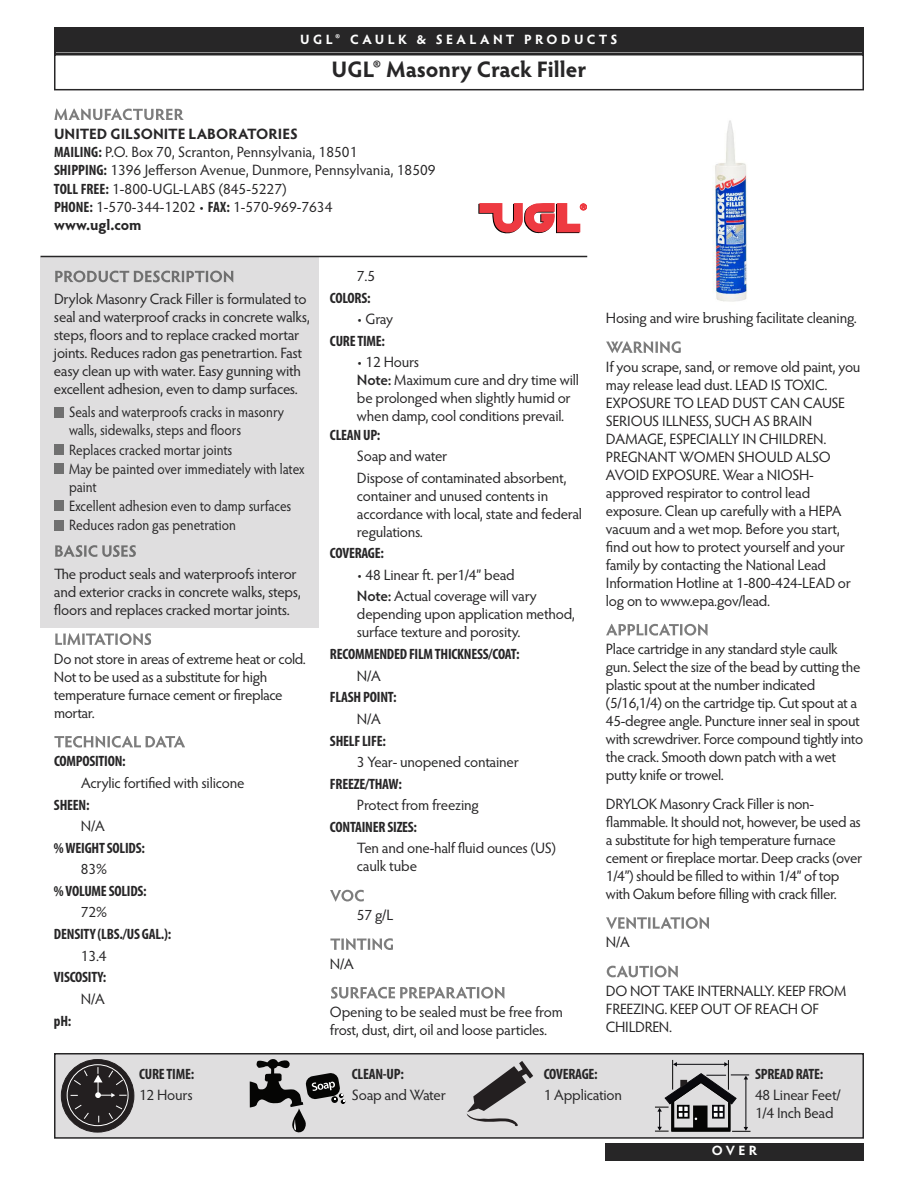
<style>
.page{position:relative;width:918px;height:1188px;background:#fff}
.page>*{position:absolute;margin:0;border:0;box-sizing:border-box;transform-origin:0 0}
.t1{font:700 22.5px "Hypatia Sans Pro";color:#272627}
.t2{font:15px/18px "Hypatia Sans Pro";letter-spacing:-.02em;color:#272627}
.t3{font:700 condensed 15px "Myriad Pro";letter-spacing:-.015em;color:#272627}
.t4{font:15px/18.1px "Hypatia Sans Pro";color:#272627}
.t5{font:15px/18.9px "Hypatia Sans Pro";letter-spacing:-.02em;color:#272627;scale:.9 1}
.t6{font:700 13.5px "Hypatia Sans Pro";letter-spacing:.25em;color:#fff}
.t7{font:8.7px "Helvetica";color:#ee3a41}
.s1{font-weight:700}
.s2{font-family:"Myriad Pro";font-weight:700;font-stretch:condensed}
.s3{font-weight:600}
</style>
<div class="page">
<div style="left:40px;top:257px;width:279px;height:371px;background:#dfdedf"></div>
<div style="left:54px;top:54px;width:810px;height:36px;border:2px solid #272627"></div>
<svg style="left:55px;top:271px;width:139px;height:11px"></svg>
<div style="left:54px;top:407px;width:10px;height:10px;background:#707070"></div>
<div style="left:54px;top:444px;width:10px;height:11px;background:#707070"></div>
<div style="left:54px;top:464px;width:10px;height:10px;background:#707070"></div>
<div style="left:54px;top:501px;width:10px;height:10px;background:#707070"></div>
<div style="left:54px;top:520px;width:10px;height:10px;background:#707070"></div>
<svg style="left:55px;top:545px;width:81px;height:12px"></svg>
<svg style="left:55px;top:633px;width:96px;height:12px"></svg>
<svg style="left:54px;top:736px;width:131px;height:12px"></svg>
<svg style="left:330px;top:890px;width:34px;height:12px"></svg>
<svg style="left:330px;top:938px;width:63px;height:12px"></svg>
<svg style="left:331px;top:987px;width:125px;height:12px"></svg>
<svg style="left:606px;top:341px;width:75px;height:12px"></svg>
<svg style="left:606px;top:624px;width:102px;height:12px"></svg>
<svg style="left:606px;top:917px;width:103px;height:12px"></svg>
<svg style="left:607px;top:966px;width:71px;height:11px"></svg>
<svg style="left:478px;top:203px;width:102px;height:31px"></svg>
<svg style="left:54px;top:109px;width:130px;height:11px"></svg>
<hr style="left:40px;top:256px;width:547px;height:1px;background:#272627">
<img style="left:712px;top:120px;width:36px;height:182px">
<div style="left:56px;top:28px;width:807px;height:24px;background:#272627"></div>
<div style="left:54px;top:27px;width:810px;height:27px;border:2px solid #272627"></div>
<div style="left:605px;top:1144px;width:259px;height:17px;background:#272627"></div>
<div style="left:55px;top:1054px;width:808px;height:84px;background:#dfdedf"></div>
<div style="left:54px;top:1053px;width:810px;height:86px;border:2px solid #272627"></div>
<div style="left:61px;top:1060px;width:73px;height:72px;background:#231f20;border-radius:50%"></div>
<div style="left:61px;top:1059px;width:73px;height:74px;border:1px solid #231f20;border-radius:50%"></div>
<div style="left:67px;top:1064px;width:62px;height:62px;border:1px solid #fff;border-radius:50%"></div>
<svg style="left:73px;top:1069px;width:15px;height:16px"></svg>
<svg style="left:74px;top:1104px;width:15px;height:16px"></svg>
<svg style="left:108px;top:1105px;width:15px;height:15px"></svg>
<svg style="left:94px;top:1067px;width:33px;height:31px"></svg>
<svg style="left:250px;top:1059px;width:95px;height:74px"></svg>
<svg style="left:467px;top:1061px;width:66px;height:66px"></svg>
<hr style="left:672px;top:1060px;width:1px;height:30px;background:#050504">
<hr style="left:728px;top:1060px;width:1px;height:30px;background:#050504">
<hr style="left:676px;top:1064px;width:49px;height:1px;background:#09090d">
<svg style="left:724px;top:1062px;width:4px;height:5px"></svg>
<svg style="left:673px;top:1062px;width:4px;height:5px"></svg>
<svg style="left:655px;top:1073px;width:96px;height:59px"></svg>
<p class="t6" style="left:300px;top:34px;width:319px">UGL® CAULK &amp; SEALANT PRODUCTS</p>
<h1 class="t1" style="left:332px;top:61px;width:256px">UGL® Masonry Crack Filler</h1>
<p class="t4" style="left:54px;top:126px;width:383px"><span class="s1">UNITED GILSONITE LABORATORIES<br></span><span class="s2">MAILING:</span> P.O. Box 70, Scranton, Pennsylvania, 18501<br><span class="s2">SHIPPING:</span> 1396 Jefferson Avenue, Dunmore, Pennsylvania, 18509<br><span class="s2">TOLL FREE:</span> 1-800-UGL-LABS (845-5227)<br><span class="s2">PHONE:</span> 1-570-344-1202 • <span class="s2">FAX:</span> 1-570-969-7634<br><span class="s1">www.ugl.com</span></p>
<p class="t7" style="left:580px;top:203px;width:8px">®</p>
<p class="t2" style="left:54px;top:292px;width:257px">Drylok Masonry Crack Filler is formulated to seal and waterproof cracks in concrete walks, steps, floors and to replace cracked mortar joints. Reduces radon gas penetrartion. Fast easy clean up with water. Easy gunning with excellent adhesion, even to damp surfaces.</p>
<p class="t5" style="left:69px;top:404px;width:263px">Seals and waterproofs cracks in masonry walls, sidewalks, steps and floors<br>Replaces cracked mortar joints<br>May be painted over immediately with latex paint<br>Excellent adhesion even to damp surfaces<br>Reduces radon gas penetration</p>
<p class="t2" style="left:54px;top:566px;width:248px">The product seals and waterproofs interor and exterior cracks in concrete walks, steps, floors and replaces cracked mortar joints.</p>
<p class="t2" style="left:54px;top:651px;width:253px">Do not store in areas of extreme heat or cold.<br>Not to be used as a substitute for high temperature furnace cement or fireplace mortar.</p>
<p class="t3" style="left:54px;top:756px;width:73px">COMPOSITION:</p>
<p class="t2" style="left:81px;top:775px;width:165px">Acrylic fortified with silicone</p>
<p class="t3" style="left:54px;top:799px;width:37px">SHEEN:</p>
<p class="t2" style="left:81px;top:818px;width:25px">N/A</p>
<p class="t3" style="left:54px;top:842px;width:92px">%WEIGHTSOLIDS:</p>
<p class="t2" style="left:81px;top:862px;width:28px">83%</p>
<p class="t3" style="left:54px;top:886px;width:94px">%VOLUMESOLIDS:</p>
<p class="t2" style="left:81px;top:905px;width:28px">72%</p>
<p class="t3" style="left:54px;top:929px;width:119px">DENSITY (LBS./US GAL.):</p>
<p class="t2" style="left:81px;top:948px;width:27px">13.4</p>
<p class="t3" style="left:54px;top:972px;width:54px">VISCOSITY:</p>
<p class="t2" style="left:81px;top:991px;width:25px">N/A</p>
<p class="t3" style="left:54px;top:1015px;width:19px">pH:</p>
<p class="t2" style="left:357px;top:268px;width:20px">7.5</p>
<p class="t3" style="left:330px;top:293px;width:42px">COLORS:</p>
<p class="t2" style="left:357px;top:312px;width:38px">• Gray</p>
<p class="t3" style="left:330px;top:336px;width:57px">CURETIME:</p>
<p class="t2" style="left:357px;top:355px;width:224px">• 12 Hours<br><span class="s3">Note:</span> Maximum cure and dry time will be prolonged when slightly humid or when damp, cool conditions prevail.</p>
<p class="t3" style="left:330px;top:429px;width:52px">CLEANUP:</p>
<p class="t2" style="left:357px;top:447px;width:211px;line-height:21.6px">Soap and water<br>Dispose of contaminated absorbent,</p>
<p class="t2" style="left:357px;top:488px;width:227px">container and unused contents in accordance with local, state and federal regulations.</p>
<p class="t3" style="left:330px;top:548px;width:56px">COVERAGE:</p>
<p class="t2" style="left:357px;top:565px;width:181px;line-height:21.6px">• 48 Linear ft. per1/4” bead<br><span class="s3">Note:</span> Actual coverage will vary</p>
<p class="t2" style="left:357px;top:607px;width:219px">depending upon application method, surface texture and porosity.</p>
<p class="t3" style="left:330px;top:649px;width:191px">RECOMMENDED FILMTHICKNESS/COAT:</p>
<p class="t2" style="left:357px;top:668px;width:25px">N/A</p>
<p class="t3" style="left:330px;top:692px;width:68px">FLASH POINT:</p>
<p class="t2" style="left:357px;top:711px;width:25px">N/A</p>
<p class="t3" style="left:330px;top:735px;width:57px">SHELFLIFE:</p>
<p class="t2" style="left:357px;top:754px;width:163px">3 Year- unopened container</p>
<p class="t3" style="left:330px;top:779px;width:73px">FREEZE/THAW:</p>
<p class="t2" style="left:357px;top:798px;width:123px">Protect from freezing</p>
<p class="t3" style="left:330px;top:822px;width:89px">CONTAINER SIZES:</p>
<p class="t2" style="left:357px;top:841px;width:201px">Ten and one-half fluid ounces (US) caulk tube</p>
<p class="t2" style="left:357px;top:907px;width:38px">57 g/L</p>
<p class="t2" style="left:330px;top:956px;width:25px">N/A</p>
<p class="t2" style="left:330px;top:1004px;width:234px">Opening to be sealed must be free from frost, dust, dirt, oil and loose particles.</p>
<p class="t2" style="left:606px;top:310px;width:252px">Hosing and wire brushing facilitate cleaning.</p>
<p class="t2" style="left:606px;top:359px;width:256px">If you scrape, sand, or remove old paint, you may release lead dust. LEAD IS TOXIC.<br>EXPOSURE TO LEAD DUST CAN CAUSE SERIOUS ILLNESS, SUCH AS BRAIN DAMAGE, ESPECIALLY IN CHILDREN.<br>PREGNANT WOMEN SHOULD ALSO AVOID EXPOSURE. Wear a NIOSH&shy;approved respirator to control lead exposure. Clean up carefully with a HEPA vacuum and a wet mop. Before you start, find out how to protect yourself and your family by contacting the National Lead Information Hotline at 1-800-424-LEAD or log on to www.epa.gov/lead.</p>
<p class="t2" style="left:606px;top:641px;width:259px">Place cartridge in any standard style caulk gun. Select the size of the bead by cutting the plastic spout at the number indicated (5/16,1/4) on the cartridge tip. Cut spout at a 45-degree angle. Puncture inner seal in spout with screwdriver. Force compound tightly into the crack. Smooth down patch with a wet putty knife or trowel.</p>
<p class="t2" style="left:606px;top:796px;width:258px">DRYLOK Masonry Crack Filler is non&shy;flammable. It should not, however, be used as a substitute for high temperature furnace cement or fireplace mortar. Deep cracks (over 1/4”) should be filled to within 1/4” of top with Oakum before filling with crack filler.</p>
<p class="t2" style="left:606px;top:935px;width:25px">N/A</p>
<p class="t2" style="left:606px;top:983px;width:242px">DO NOT TAKE INTERNALLY. KEEP FROM<br>FREEZING. KEEP OUT OF REACH OF<br>CHILDREN.</p>
<p class="t3" style="left:139px;top:1068px;width:57px">CURETIME:</p>
<p class="t2" style="left:139px;top:1087px;width:55px">12 Hours</p>
<p class="t3" style="left:352px;top:1068px;width:53px">CLEAN-UP:</p>
<p class="t2" style="left:352px;top:1087px;width:96px">Soap and Water</p>
<p class="t3" style="left:544px;top:1068px;width:56px">COVERAGE:</p>
<p class="t2" style="left:544px;top:1087px;width:80px">1 Application</p>
<p class="t3" style="left:755px;top:1068px;width:70px">SPREAD RATE:</p>
<p class="t2" style="left:755px;top:1087px;width:87px">48 Linear Feet/<br>1/4 Inch Bead</p>
<p class="t6" style="left:712px;top:1146px;width:47px">OVER</p>
</div>
